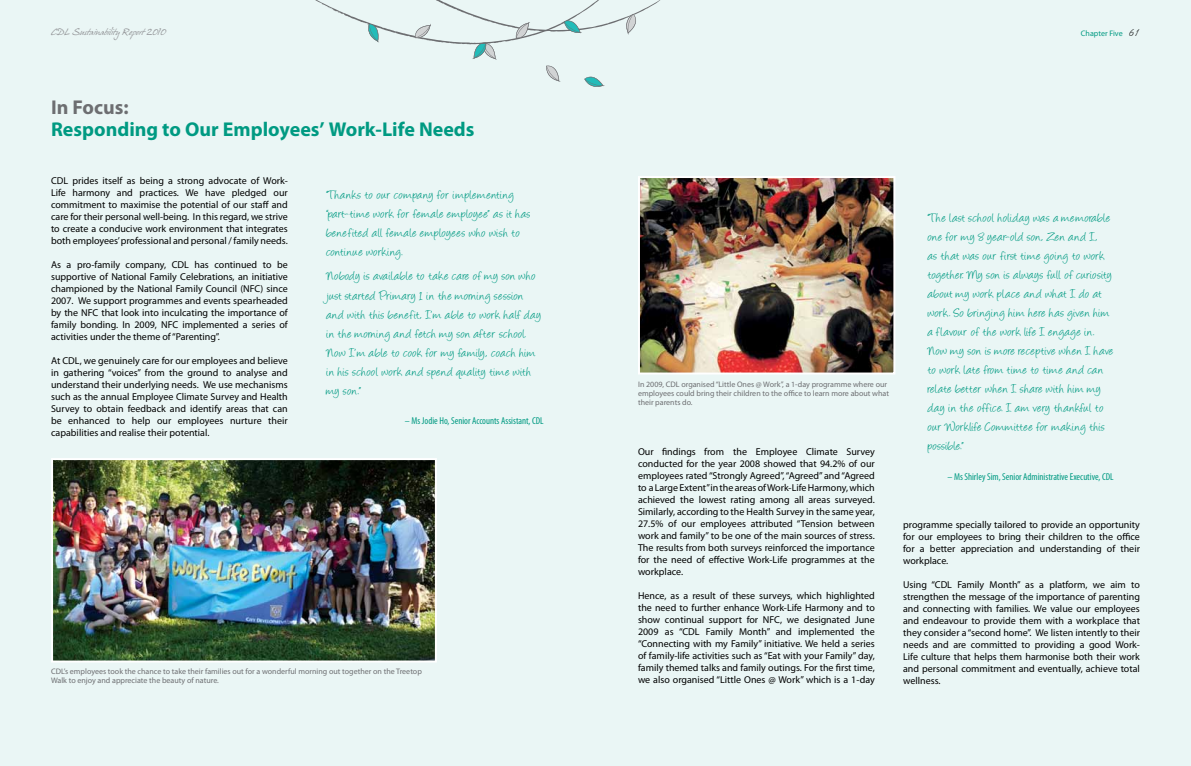
<style>
.page{position:relative;width:1191px;height:766px;background:#fff}
.page>*{position:absolute;margin:0;border:0;box-sizing:border-box;transform-origin:0 0}
.t1{font:700 20px/22px "Myriad Pro";color:#009a82}
.t2{font:14px/19px "Angelina";letter-spacing:.04em;color:#009a82}
.t3{font:10px/12px "Myriad Pro";color:#000;text-align:justify}
.t4{font:condensed 10px "Myriad Pro";color:#009a82}
.t5{font:8px/9px "Myriad Pro";color:#6d6e71}
.t6{font:8px "Hans Hand";color:#939598}
.t7{font:8px "Myriad Pro";color:#009a82}
.s1{font-family:"Swenson";font-size:12px;color:#000}
.s2{color:#6d6e71}
</style>
<div class="page">
<div style="left:0;top:0;width:1191px;height:765px;background:#eaf6f5"></div>
<img style="left:54px;top:461px;width:380px;height:198px">
<div style="left:51px;top:458px;width:386px;height:204px;border:2px solid #fff"></div>
<img style="left:641px;top:179px;width:251px;height:192px">
<div style="left:638px;top:176px;width:257px;height:198px;border:2px solid #fff"></div>
<svg style="left:315px;top:0;width:345px;height:87px"></svg>
<p class="t6" style="left:51px;top:27px;width:116px">CDL Sustainability Report 2010</p>
<p class="t7" style="left:1081px;top:29px;width:60px">Chapter Five <span class="s1">61</span></p>
<p class="t1" style="left:51px;top:96px;width:425px"><span class="s2">In Focus:<br></span>Responding to Our Employees’ Work-Life Needs</p>
<p class="t3" style="left:51px;top:174px;width:238px">CDL prides itself as being a strong advocate of Work-Life harmony and practices. We have pledged our commitment to maximise the potential of our staff and care for their personal well-being. In this regard, we strive to create a conducive work environment that integrates both employees’ professional and personal / family needs.</p>
<p class="t3" style="left:51px;top:258px;width:238px">As a pro-family company, CDL has continued to be supportive of National Family Celebrations, an initiative championed by the National Family Council (NFC) since 2007. We support programmes and events spearheaded by the NFC that look into inculcating the importance of family bonding. In 2009, NFC implemented a series of activities under the theme of “Parenting”.</p>
<p class="t3" style="left:51px;top:354px;width:238px">At CDL, we genuinely care for our employees and believe in gathering “voices” from the ground to analyse and understand their underlying needs. We use mechanisms such as the annual Employee Climate Survey and Health Survey to obtain feedback and identify areas that can be enhanced to help our employees nurture their capabilities and realise their potential.</p>
<p class="t2" style="left:326px;top:186px;width:206px">“Thanks to our company for implementing “part-time work for female employee” as it has benefited all female employees who wish to continue working.</p>
<p class="t2" style="left:326px;top:268px;width:216px">Nobody is available to take care of my son who just started Primary 1 in the morning session and with this benefit, I’m able to work half day in the morning and fetch my son after school.<br>Now I’m able to cook for my family, coach him in his school work and spend quality time with my son.”</p>
<p class="t4" style="left:405px;top:414px;width:140px">– Ms Jodie Ho, Senior Accounts Assistant, CDL</p>
<p class="t5" style="left:51px;top:667px;width:372px">CDL’s employees took the chance to take their families out for a wonderful morning out together on the Treetop<br>Walk to enjoy and appreciate the beauty of nature.</p>
<p class="t5" style="left:638px;top:379px;width:252px">In 2009, CDL organised “Little Ones @ Work”, a 1-day programme where our employees could bring their children to the office to learn more about what their parents do.</p>
<p class="t3" style="left:638px;top:445px;width:238px">Our findings from the Employee Climate Survey conducted for the year 2008 showed that 94.2% of our employees rated “Strongly Agreed”, “Agreed” and “Agreed to a Large Extent” in the areas of Work-Life Harmony, which achieved the lowest rating among all areas surveyed.<br>Similarly, according to the Health Survey in the same year, 27.5% of our employees attributed “Tension between work and family” to be one of the main sources of stress.<br>The results from both surveys reinforced the importance for the need of effective Work-Life programmes at the workplace.</p>
<p class="t3" style="left:638px;top:589px;width:238px">Hence, as a result of these surveys, which highlighted the need to further enhance Work-Life Harmony and to show continual support for NFC, we designated June 2009 as “CDL Family Month” and implemented the “Connecting with my Family” initiative. We held a series of family-life activities such as “Eat with your Family” day, family themed talks and family outings. For the first time, we also organised “Little Ones @ Work” which is a 1-day</p>
<p class="t2" style="left:927px;top:210px;width:187px">“The last school holiday was a memorable one for my 8 year-old son, Zen and I,<br>as that was our first time going to work together. My son is always full of curiosity about my work place and what I do at work. So bringing him here has given him a flavour of the work life I engage in.<br>Now my son is more receptive when I have to work late from time to time and can relate better when I share with him my day in the office. I am very thankful to our Worklife Committee for making this possible.”</p>
<p class="t4" style="left:947px;top:471px;width:168px">– Ms Shirley Sim, Senior Administrative Executive, CDL</p>
<p class="t3" style="left:903px;top:518px;width:238px">programme specially tailored to provide an opportunity for our employees to bring their children to the office for a better appreciation and understanding of their workplace.</p>
<p class="t3" style="left:903px;top:578px;width:238px">Using “CDL Family Month” as a platform, we aim to strengthen the message of the importance of parenting and connecting with families. We value our employees and endeavour to provide them with a workplace that they consider a “second home”. We listen intently to their needs and are committed to providing a good Work-Life culture that helps them harmonise both their work and personal commitment and eventually, achieve total wellness.</p>
</div>
